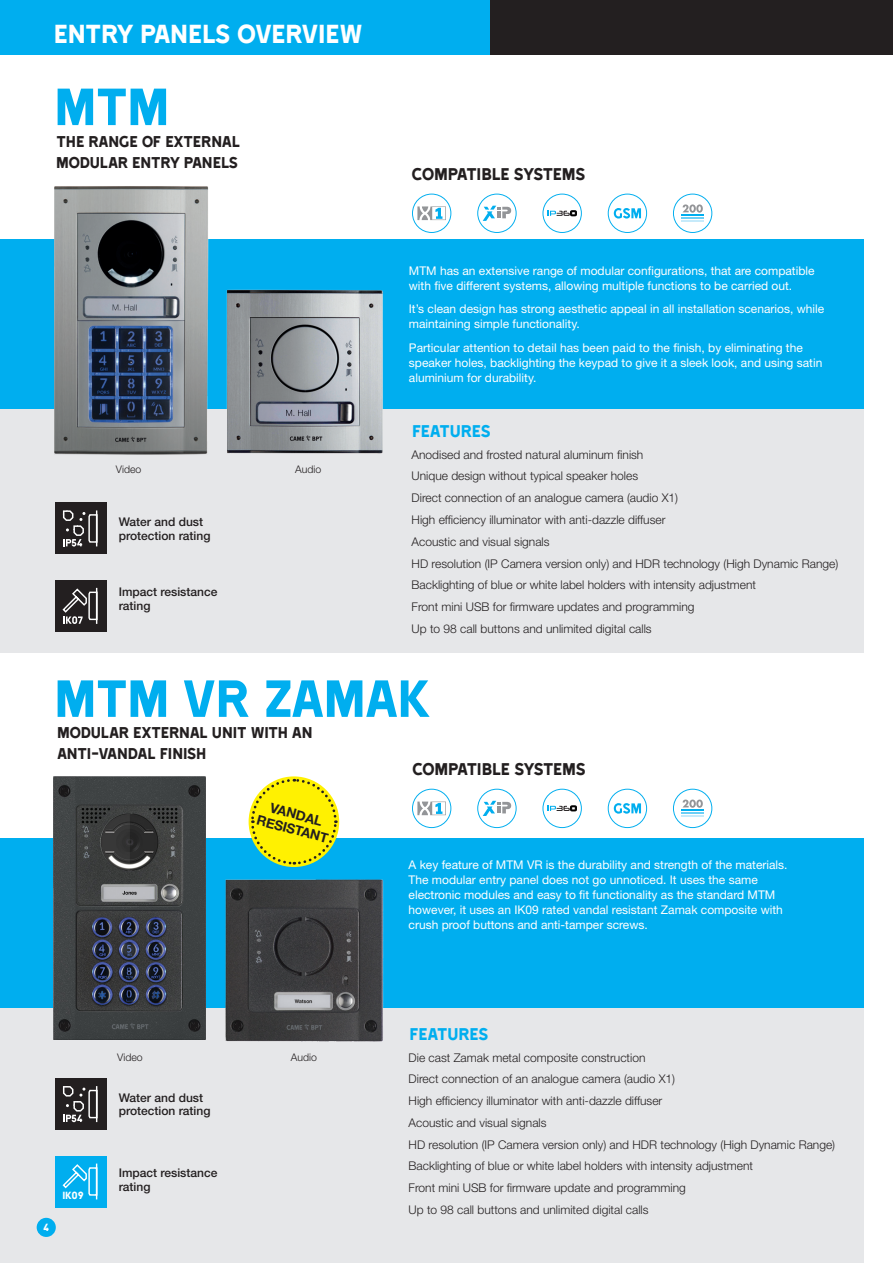
<style>
.page{position:relative;width:893px;height:1263px;background:#fff}
.page>*{position:absolute;margin:0;border:0;box-sizing:border-box;transform-origin:0 0}
.t1{font:60px "Came Type";letter-spacing:-.03em;color:#00aeef}
.t2{font:30px "Came Type";letter-spacing:-.02em;color:#fff}
.t3{font:19.5px "Came Type";letter-spacing:-.03em;color:#231f20}
.t4{font:19.5px "Came Type";letter-spacing:-.025em;color:#00aeef}
.t5{font:18px/21px "Came Type";letter-spacing:-.025em;color:#231f20}
.t6{font:700 13.5px "Helvetica Neue";color:#231f20}
.t7{font:300 12px "Helvetica Neue LT Std";color:#231f20}
.t8{font:12px/15px "Helvetica Neue LT Std";color:#fff}
.t9{font:500 12px/13.5px "Helvetica Neue LT Std";color:#231f20}
.t10{font:12px "Came Type";color:#fff}
.Plus{font:300 10.5px "Helvetica Neue LT Std";color:#231f20}
</style>
<div class="page">
<div style="left:0;top:408px;width:863px;height:245px;background:#e6e7e9"></div>
<div style="left:0;top:997px;width:863px;height:266px;background:#e6e7e9"></div>
<div style="left:0;top:239px;width:863px;height:169px;background:#00aeef"></div>
<div style="left:0;top:838px;width:863px;height:170px;background:#00aeef"></div>
<div style="left:55px;top:503px;width:51px;height:51px;background:#231f20"></div>
<svg style="left:63px;top:510px;width:35px;height:37px"></svg>
<div style="left:55px;top:580px;width:51px;height:51px;background:#231f20"></div>
<svg style="left:62px;top:587px;width:36px;height:37px"></svg>
<img style="left:39px;top:186px;width:173px;height:269px">
<img style="left:212px;top:289px;width:189px;height:165px">
<div style="left:55px;top:1078px;width:51px;height:51px;background:#231f20"></div>
<svg style="left:63px;top:1086px;width:35px;height:37px"></svg>
<svg style="left:412px;top:789px;width:39px;height:39px"></svg>
<svg style="left:412px;top:194px;width:39px;height:39px"></svg>
<svg style="left:477px;top:789px;width:40px;height:39px"></svg>
<svg style="left:477px;top:194px;width:40px;height:39px"></svg>
<svg style="left:542px;top:789px;width:40px;height:39px"></svg>
<svg style="left:542px;top:194px;width:40px;height:39px"></svg>
<div style="left:55px;top:1156px;width:51px;height:51px;background:#00aeef"></div>
<svg style="left:62px;top:1163px;width:36px;height:37px"></svg>
<svg style="left:608px;top:789px;width:39px;height:39px"></svg>
<svg style="left:608px;top:194px;width:39px;height:39px"></svg>
<svg style="left:673px;top:789px;width:39px;height:39px"></svg>
<svg style="left:673px;top:194px;width:39px;height:39px"></svg>
<div style="left:0;top:0;width:893px;height:54px;background:#231f20"></div>
<div style="left:0;top:0;width:489px;height:54px;background:#00aeef"></div>
<div style="left:37px;top:1218px;width:19px;height:19px;background:#00aeef;border-radius:50%"></div>
<svg style="left:250px;top:777px;width:88px;height:78px;background:#efe925"></svg>
<img style="left:205px;top:855px;width:179px;height:187px">
<img style="left:54px;top:776px;width:151px;height:264px">
<p class="t2" style="left:54px;top:18px;width:310px">ENTRY PANELS OVERVIEW</p>
<p class="t1" style="left:54px;top:75px;width:117px">MTM</p>
<p class="t5" style="left:56px;top:130px;width:186px">THE RANGE OF EXTERNAL<br>MODULAR ENTRY PANELS</p>
<p class="Plus" style="left:116px;top:463px;width:27px">Video</p>
<p class="t9" style="left:119px;top:515px;width:93px">Water and dust protection rating</p>
<p class="t9" style="left:119px;top:585px;width:100px">Impact resistance rating</p>
<p class="Plus" style="left:295px;top:463px;width:28px">Audio</p>
<p class="t3" style="left:412px;top:164px;width:175px">COMPATIBLE SYSTEMS</p>
<p class="t8" style="left:409px;top:263px;width:407px">MTM has an extensive range of modular configurations, that are compatible with five different systems, allowing multiple functions to be carried out.</p>
<p class="t8" style="left:409px;top:301px;width:417px">It’s clean design has strong aesthetic appeal in all installation scenarios, while maintaining simple functionality.</p>
<p class="t8" style="left:409px;top:340px;width:415px">Particular attention to detail has been paid to the finish, by eliminating the speaker holes, backlighting the keypad to give it a sleek look, and using satin aluminium for durability.</p>
<p class="t4" style="left:412px;top:421px;width:80px">FEATURES</p>
<p class="t7" style="left:412px;top:447px;width:233px">Anodised and frosted natural aluminum finish</p>
<p class="t7" style="left:412px;top:469px;width:228px">Unique design without typical speaker holes</p>
<p class="t7" style="left:412px;top:491px;width:268px">Direct connection of an analogue camera (audio X1)</p>
<p class="t7" style="left:412px;top:512px;width:255px">High efficiency illuminator with anti-dazzle diffuser</p>
<p class="t7" style="left:412px;top:534px;width:140px">Acoustic and visual signals</p>
<p class="t7" style="left:412px;top:556px;width:428px">HD resolution (IP Camera version only) and HDR technology (High Dynamic Range)</p>
<p class="t7" style="left:412px;top:578px;width:346px">Backlighting of blue or white label holders with intensity adjustment</p>
<p class="t7" style="left:412px;top:599px;width:284px">Front mini USB for firmware updates and programming</p>
<p class="t7" style="left:412px;top:621px;width:242px">Up to 98 call buttons and unlimited digital calls</p>
<p class="t1" style="left:54px;top:667px;width:379px">MTM VR ZAMAK</p>
<p class="t5" style="left:57px;top:722px;width:257px">MODULAR EXTERNAL UNIT WITH AN<br>ANTI-VANDAL FINISH</p>
<p class="t6" style="left:273px;top:797px;width:55px;rotate:15deg">VANDAL</p>
<p class="t6" style="left:260px;top:809px;width:75px;rotate:15deg">RESISTANT</p>
<p class="t10" style="left:43px;top:1221px;width:7px">4</p>
<p class="t10" style="left:62px;top:1189px;width:23px">IK09</p>
<p class="Plus" style="left:117px;top:1051px;width:27px">Video</p>
<p class="t9" style="left:119px;top:1090px;width:93px">Water and dust protection rating</p>
<p class="t9" style="left:119px;top:1166px;width:100px">Impact resistance rating</p>
<p class="Plus" style="left:291px;top:1051px;width:28px">Audio</p>
<p class="t3" style="left:412px;top:758px;width:175px">COMPATIBLE SYSTEMS</p>
<p class="t8" style="left:409px;top:857px;width:380px">A key feature of MTM VR is the durability and strength of the materials.<br>The modular entry panel does not go unnoticed. It uses the same electronic modules and easy to fit functionality as the standard MTM however, it uses an IK09 rated vandal resistant Zamak composite with crush proof buttons and anti-tamper screws.</p>
<p class="t4" style="left:410px;top:1024px;width:80px">FEATURES</p>
<p class="t7" style="left:409px;top:1050px;width:238px">Die cast Zamak metal composite construction</p>
<p class="t7" style="left:409px;top:1072px;width:268px">Direct connection of an analogue camera (audio X1)</p>
<p class="t7" style="left:409px;top:1093px;width:255px">High efficiency illuminator with anti-dazzle diffuser</p>
<p class="t7" style="left:409px;top:1115px;width:140px">Acoustic and visual signals</p>
<p class="t7" style="left:409px;top:1137px;width:428px">HD resolution (IP Camera version only) and HDR technology (High Dynamic Range)</p>
<p class="t7" style="left:409px;top:1159px;width:346px">Backlighting of blue or white label holders with intensity adjustment</p>
<p class="t7" style="left:409px;top:1180px;width:279px">Front mini USB for firmware update and programming</p>
<p class="t7" style="left:409px;top:1202px;width:242px">Up to 98 call buttons and unlimited digital calls</p>
</div>
